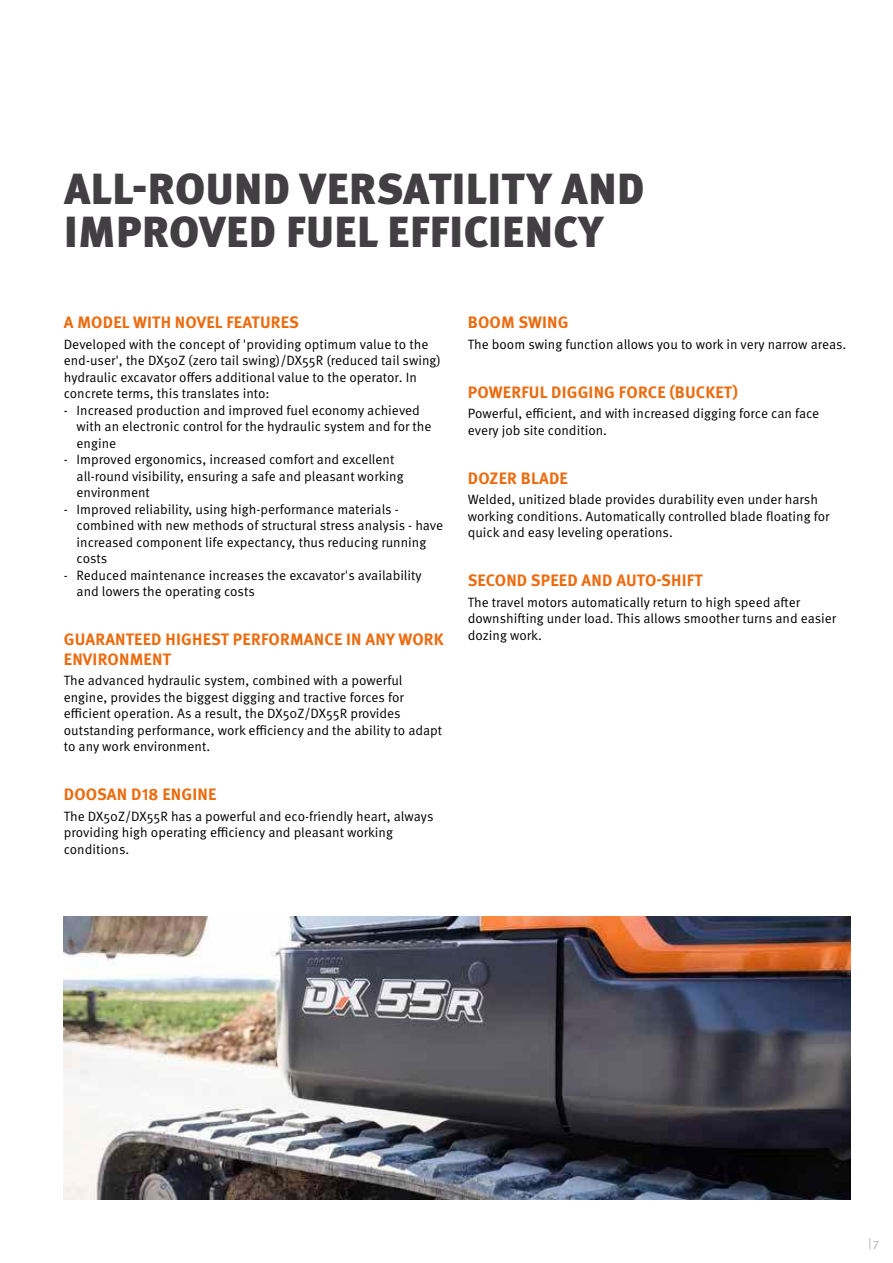
<style>
.page{position:relative;width:893px;height:1263px;background:#fff}
.page>*{position:absolute;margin:0;border:0;box-sizing:border-box;transform-origin:0 0}
.t1{font:900 43.5px/43.5px "Meta Pro";letter-spacing:.01em;color:#413f41}
.t2{font:700 16.5px/19.5px "Meta Pro";letter-spacing:.01em;color:#ec6b0f}
.t3{font:13.5px/16.5px "Meta Pro Norm";color:#000}
.t4{font:12px "Meta Pro Norm";color:#b2b2b1}
</style>
<div class="page">
<img style="left:64px;top:916px;width:786px;height:283px">
<h1 class="t1" style="left:64px;top:170px;width:582px">ALL-ROUND VERSATILITY AND<br>IMPROVED FUEL EFFICIENCY</h1>
<p class="t2" style="left:64px;top:313px;width:237px">A MODEL WITH NOVEL FEATURES</p>
<p class="t3" style="left:64px;top:337px;width:379px">Developed with the concept of 'providing optimum value to the end-user', the DX50Z (zero tail swing)/DX55R (reduced tail swing) hydraulic excavator offers additional value to the operator. In concrete terms, this translates into:</p>
<p class="t3" style="left:77px;top:403px;width:357px;text-indent:-13px">- Increased production and improved fuel economy achieved with an electronic control for the hydraulic system and for the engine</p>
<p class="t3" style="left:77px;top:452px;width:329px;text-indent:-13px">- Improved ergonomics, increased comfort and excellent all-round visibility, ensuring a safe and pleasant working environment</p>
<p class="t3" style="left:77px;top:502px;width:368px;text-indent:-13px">- Improved reliability, using high-performance materials - combined with new methods of structural stress analysis - have increased component life expectancy, thus reducing running costs</p>
<p class="t3" style="left:77px;top:568px;width:347px;text-indent:-13px">- Reduced maintenance increases the excavator's availability and lowers the operating costs</p>
<p class="t2" style="left:64px;top:630px;width:381px">GUARANTEED HIGHEST PERFORMANCE IN ANY WORK<br>ENVIRONMENT</p>
<p class="t3" style="left:64px;top:673px;width:380px">The advanced hydraulic system, combined with a powerful engine, provides the biggest digging and tractive forces for efficient operation. As a result, the DX50Z/DX55R provides outstanding performance, work efficiency and the ability to adapt to any work environment.</p>
<p class="t2" style="left:64px;top:785px;width:154px">DOOSAN D18 ENGINE</p>
<p class="t3" style="left:64px;top:809px;width:371px">The DX50Z/DX55R has a powerful and eco-friendly heart, always providing high operating efficiency and pleasant working conditions.</p>
<p class="t2" style="left:468px;top:313px;width:102px">BOOM SWING</p>
<p class="t3" style="left:468px;top:337px;width:380px">The boom swing function allows you to work in very narrow areas.</p>
<p class="t2" style="left:468px;top:383px;width:272px">POWERFUL DIGGING FORCE (BUCKET)</p>
<p class="t3" style="left:468px;top:406px;width:353px">Powerful, efficient, and with increased digging force can face every job site condition.</p>
<p class="t2" style="left:468px;top:469px;width:102px">DOZER BLADE</p>
<p class="t3" style="left:468px;top:492px;width:363px">Welded, unitized blade provides durability even under harsh working conditions. Automatically controlled blade floating for quick and easy leveling operations.</p>
<p class="t2" style="left:468px;top:571px;width:236px">SECOND SPEED AND AUTO-SHIFT</p>
<p class="t3" style="left:468px;top:595px;width:370px">The travel motors automatically return to high speed after downshifting under load. This allows smoother turns and easier dozing work.</p>
<p class="t4" style="left:868px;top:1237px;width:12px">| 7</p>
</div>
